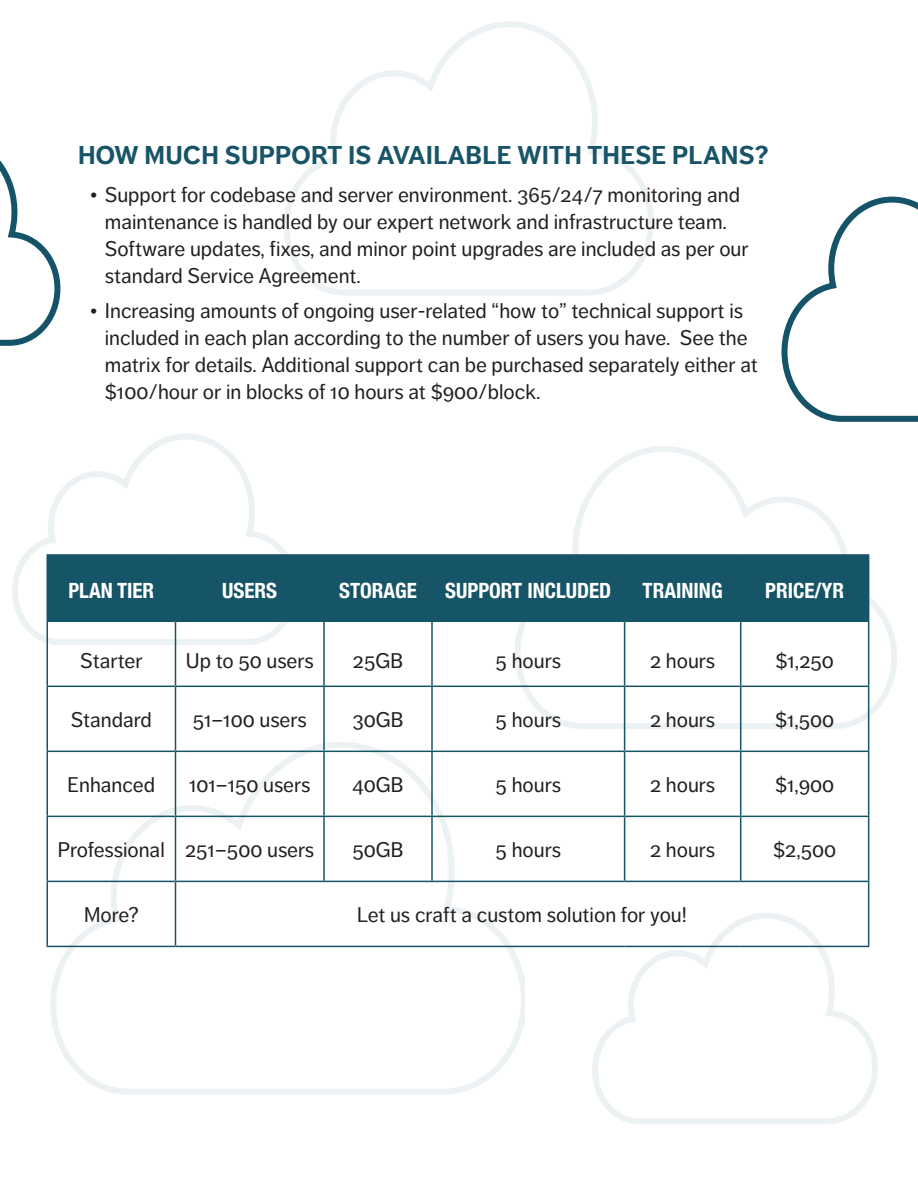
<style>
.page{position:relative;width:918px;height:1188px;background:#fff}
.page>*{position:absolute;margin:0;border:0;box-sizing:border-box;transform-origin:0 0}
.t1{font:700 25.5px "Dagny Pro";letter-spacing:.01em;color:#175468}
.t2{font:21px/27px "Dagny Pro";color:#231f20}
.t3{font:700 condensed 21px "Helvetica Neue";color:#fff}
</style>
<div class="page">
<svg style="left:49px;top:740px;width:475px;height:355px"></svg>
<svg style="left:513px;top:446px;width:384px;height:285px"></svg>
<svg style="left:284px;top:21px;width:370px;height:274px"></svg>
<svg style="left:12px;top:434px;width:276px;height:213px"></svg>
<div style="left:48px;top:556px;width:820px;height:65px;background:#165468"></div>
<hr style="left:46px;top:621px;width:130px;height:1px;background:#165468">
<hr style="left:176px;top:621px;width:148px;height:1px;background:#165468">
<hr style="left:324px;top:621px;width:108px;height:1px;background:#165468">
<hr style="left:432px;top:621px;width:193px;height:1px;background:#165468">
<hr style="left:625px;top:621px;width:116px;height:1px;background:#165468">
<hr style="left:741px;top:621px;width:128px;height:1px;background:#165468">
<hr style="left:176px;top:554px;width:148px;height:2px;background:#165468">
<hr style="left:324px;top:554px;width:108px;height:2px;background:#165468">
<hr style="left:741px;top:554px;width:128px;height:2px;background:#165468">
<hr style="left:868px;top:556px;width:1px;height:65px;background:#165468">
<hr style="left:868px;top:687px;width:1px;height:64px;background:#165468">
<hr style="left:176px;top:751px;width:148px;height:1px;background:#165468">
<hr style="left:324px;top:751px;width:108px;height:1px;background:#165468">
<hr style="left:741px;top:751px;width:128px;height:1px;background:#165468">
<hr style="left:868px;top:752px;width:1px;height:64px;background:#165468">
<hr style="left:176px;top:816px;width:148px;height:1px;background:#165468">
<hr style="left:324px;top:816px;width:108px;height:1px;background:#165468">
<hr style="left:741px;top:816px;width:128px;height:1px;background:#165468">
<hr style="left:868px;top:817px;width:1px;height:64px;background:#165468">
<hr style="left:176px;top:881px;width:148px;height:1px;background:#165468">
<hr style="left:324px;top:881px;width:108px;height:1px;background:#165468">
<hr style="left:741px;top:881px;width:128px;height:1px;background:#165468">
<hr style="left:868px;top:882px;width:1px;height:64px;background:#165468">
<hr style="left:176px;top:946px;width:148px;height:1px;background:#165468">
<hr style="left:324px;top:946px;width:108px;height:1px;background:#165468">
<hr style="left:432px;top:946px;width:193px;height:1px;background:#165468">
<hr style="left:868px;top:622px;width:1px;height:64px;background:#165468">
<hr style="left:46px;top:686px;width:130px;height:1px;background:#165468">
<hr style="left:176px;top:686px;width:148px;height:1px;background:#165468">
<hr style="left:324px;top:686px;width:108px;height:1px;background:#165468">
<hr style="left:432px;top:686px;width:193px;height:1px;background:#165468">
<hr style="left:625px;top:686px;width:116px;height:1px;background:#165468">
<hr style="left:741px;top:686px;width:128px;height:1px;background:#165468">
<hr style="left:46px;top:554px;width:130px;height:2px;background:#165468">
<hr style="left:46px;top:556px;width:2px;height:65px;background:#165468">
<hr style="left:175px;top:556px;width:1px;height:65px;background:#165468">
<hr style="left:323px;top:556px;width:2px;height:65px;background:#165468">
<hr style="left:46px;top:622px;width:2px;height:64px;background:#165468">
<hr style="left:175px;top:622px;width:1px;height:64px;background:#165468">
<hr style="left:323px;top:622px;width:2px;height:64px;background:#165468">
<hr style="left:46px;top:687px;width:2px;height:64px;background:#165468">
<hr style="left:175px;top:687px;width:1px;height:64px;background:#165468">
<hr style="left:323px;top:687px;width:2px;height:64px;background:#165468">
<hr style="left:46px;top:751px;width:130px;height:1px;background:#165468">
<hr style="left:46px;top:752px;width:2px;height:64px;background:#165468">
<hr style="left:175px;top:752px;width:1px;height:64px;background:#165468">
<hr style="left:323px;top:752px;width:2px;height:64px;background:#165468">
<hr style="left:46px;top:816px;width:130px;height:1px;background:#165468">
<hr style="left:46px;top:817px;width:2px;height:64px;background:#165468">
<hr style="left:175px;top:817px;width:1px;height:64px;background:#165468">
<hr style="left:323px;top:817px;width:2px;height:64px;background:#165468">
<hr style="left:46px;top:881px;width:130px;height:1px;background:#165468">
<hr style="left:46px;top:882px;width:2px;height:64px;background:#165468">
<hr style="left:175px;top:882px;width:1px;height:64px;background:#165468">
<hr style="left:46px;top:946px;width:130px;height:1px;background:#165468">
<hr style="left:432px;top:554px;width:193px;height:2px;background:#165468">
<hr style="left:431px;top:556px;width:2px;height:65px;background:#165468">
<hr style="left:625px;top:554px;width:116px;height:2px;background:#165468">
<hr style="left:624px;top:556px;width:1px;height:65px;background:#165468">
<hr style="left:740px;top:556px;width:1px;height:65px;background:#165468">
<hr style="left:431px;top:622px;width:2px;height:64px;background:#165468">
<hr style="left:624px;top:622px;width:1px;height:64px;background:#165468">
<hr style="left:740px;top:622px;width:1px;height:64px;background:#165468">
<hr style="left:431px;top:687px;width:2px;height:64px;background:#165468">
<hr style="left:624px;top:687px;width:1px;height:64px;background:#165468">
<hr style="left:740px;top:687px;width:1px;height:64px;background:#165468">
<hr style="left:432px;top:751px;width:193px;height:1px;background:#165468">
<hr style="left:431px;top:752px;width:2px;height:64px;background:#165468">
<hr style="left:625px;top:751px;width:116px;height:1px;background:#165468">
<hr style="left:624px;top:752px;width:1px;height:64px;background:#165468">
<hr style="left:740px;top:752px;width:1px;height:64px;background:#165468">
<hr style="left:432px;top:816px;width:193px;height:1px;background:#165468">
<hr style="left:431px;top:817px;width:2px;height:64px;background:#165468">
<hr style="left:625px;top:816px;width:116px;height:1px;background:#165468">
<hr style="left:624px;top:817px;width:1px;height:64px;background:#165468">
<hr style="left:740px;top:817px;width:1px;height:64px;background:#165468">
<hr style="left:432px;top:881px;width:193px;height:1px;background:#165468">
<hr style="left:625px;top:881px;width:116px;height:1px;background:#165468">
<svg style="left:781px;top:196px;width:137px;height:226px"></svg>
<svg style="left:0;top:160px;width:61px;height:186px"></svg>
<svg style="left:591px;top:911px;width:287px;height:213px"></svg>
<p class="t1" style="left:78px;top:140px;width:692px">HOW MUCH SUPPORT IS AVAILABLE WITH THESE PLANS?</p>
<p class="t2" style="left:105px;top:182px;width:645px;text-indent:-15px">• Support for codebase and server environment. 365/24/7 monitoring and maintenance is handled by our expert network and infrastructure team.<br>Software updates, fixes, and minor point upgrades are included as per our standard Service Agreement.</p>
<p class="t2" style="left:105px;top:297px;width:654px;text-indent:-15px">• Increasing amounts of ongoing user-related “how to” technical support is included in each plan according to the number of users you have. See the matrix for details. Additional support can be purchased separately either at $100/hour or in blocks of 10 hours at $900/block.</p>
<p class="t3" style="left:68px;top:573px;width:87px">PLAN TIER</p>
<p class="t3" style="left:222px;top:573px;width:56px">USERS</p>
<p class="t3" style="left:339px;top:573px;width:79px">STORAGE</p>
<p class="t3" style="left:445px;top:573px;width:168px">SUPPORT INCLUDED</p>
<p class="t3" style="left:643px;top:573px;width:82px">TRAINING</p>
<p class="t3" style="left:765px;top:573px;width:80px">PRICE/YR</p>
<p class="t2" style="left:80px;top:647px;width:64px">Starter</p>
<p class="t2" style="left:186px;top:647px;width:129px">Up to 50 users</p>
<p class="t2" style="left:353px;top:647px;width:52px">25GB</p>
<p class="t2" style="left:496px;top:647px;width:67px">5 hours</p>
<p class="t2" style="left:650px;top:647px;width:67px">2 hours</p>
<p class="t2" style="left:775px;top:647px;width:60px">$1,250</p>
<p class="t2" style="left:71px;top:707px;width:83px">Standard</p>
<p class="t2" style="left:193px;top:707px;width:115px">51–100 users</p>
<p class="t2" style="left:353px;top:707px;width:52px">30GB</p>
<p class="t2" style="left:496px;top:707px;width:67px">5 hours</p>
<p class="t2" style="left:650px;top:707px;width:67px">2 hours</p>
<p class="t2" style="left:775px;top:707px;width:61px">$1,500</p>
<p class="t2" style="left:68px;top:772px;width:89px">Enhanced</p>
<p class="t2" style="left:189px;top:772px;width:123px">101–150 users</p>
<p class="t2" style="left:353px;top:772px;width:52px">40GB</p>
<p class="t2" style="left:496px;top:772px;width:67px">5 hours</p>
<p class="t2" style="left:650px;top:772px;width:67px">2 hours</p>
<p class="t2" style="left:775px;top:772px;width:61px">$1,900</p>
<p class="t2" style="left:58px;top:837px;width:108px">Professional</p>
<p class="t2" style="left:185px;top:837px;width:131px">251–500 users</p>
<p class="t2" style="left:352px;top:837px;width:53px">50GB</p>
<p class="t2" style="left:496px;top:837px;width:67px">5 hours</p>
<p class="t2" style="left:650px;top:837px;width:67px">2 hours</p>
<p class="t2" style="left:773px;top:837px;width:65px">$2,500</p>
<p class="t2" style="left:84px;top:902px;width:56px">More?</p>
<p class="t2" style="left:357px;top:902px;width:331px">Let us craft a custom solution for you!</p>
</div>
